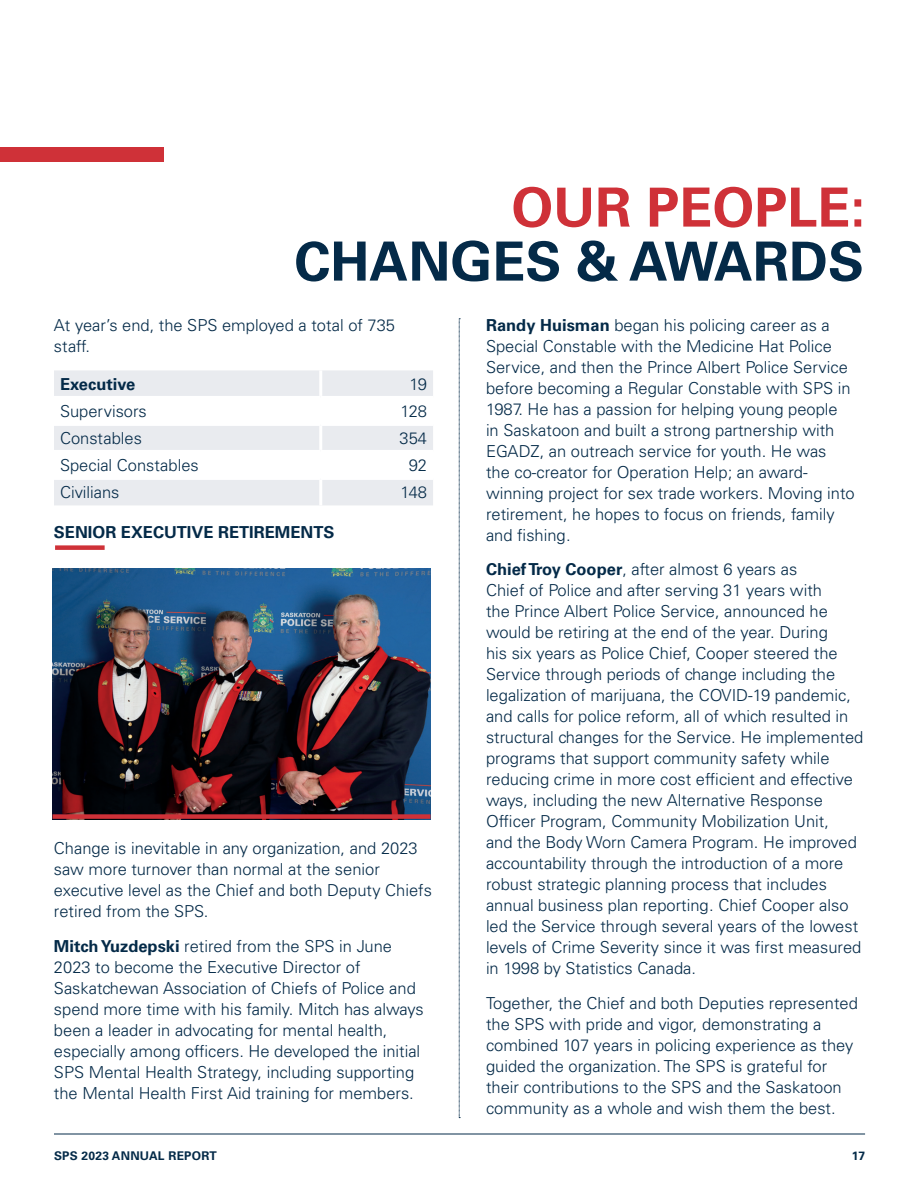
<style>
.page{position:relative;width:918px;height:1188px;background:#fff}
.page>*{position:absolute;margin:0;border:0;box-sizing:border-box;transform-origin:0 0}
.t1{font:700 54px "Univers LT Std";color:#042a48}
.t2{font:700 54px "Univers LT Std";color:#cf3138}
.t3{font:300 16.5px/21px "Univers LT Std";color:#042a48}
.t4{font:700 16.5px "Univers LT Std";color:#042a48}
.t5{font:700 12px "Univers LT Std";letter-spacing:.02em;color:#042a48}
.s1{font-weight:700}
</style>
<div class="page">
<hr style="left:54px;top:1134px;width:811px;height:1px;background:#042a48">
<div style="left:0;top:147px;width:164px;height:14px;background:#cf3138"></div>
<svg style="left:54px;top:370px;width:379px;height:135px;fill:#e9ebef"></svg>
<hr style="left:319px;top:370px;width:3px;height:26px;background:#fff">
<hr style="left:54px;top:396px;width:267px;height:3px;background:#fff">
<hr style="left:321px;top:396px;width:112px;height:3px;background:#fff">
<hr style="left:319px;top:399px;width:3px;height:24px;background:#fff">
<hr style="left:54px;top:423px;width:267px;height:3px;background:#fff">
<hr style="left:321px;top:423px;width:112px;height:3px;background:#fff">
<hr style="left:319px;top:426px;width:3px;height:24px;background:#fff">
<hr style="left:54px;top:450px;width:267px;height:3px;background:#fff">
<hr style="left:321px;top:450px;width:112px;height:3px;background:#fff">
<hr style="left:319px;top:453px;width:3px;height:24px;background:#fff">
<hr style="left:54px;top:477px;width:267px;height:3px;background:#fff">
<hr style="left:321px;top:477px;width:112px;height:3px;background:#fff">
<hr style="left:319px;top:480px;width:3px;height:25px;background:#fff">
<img style="left:52px;top:568px;width:378px;height:246px">
<div style="left:55px;top:545px;width:50px;height:5px;background:#cf3138"></div>
<svg style="left:459px;top:319px;width:1px;height:799px"></svg>
<div style="left:52px;top:814px;width:378px;height:5px;background:#cf3138"></div>
<h1 class="t2" style="left:511px;top:176px;width:356px">OUR PEOPLE:</h1>
<h1 class="t1" style="left:294px;top:230px;width:571px">CHANGES &amp; AWARDS</h1>
<p class="t3" style="left:54px;top:314px;width:343px">At year’s end, the SPS employed a total of 735 staff.</p>
<p class="t4" style="left:60px;top:374px;width:77px">Executive</p>
<p class="t3" style="left:410px;top:374px;width:19px">19</p>
<p class="t3" style="left:60px;top:401px;width:88px">Supervisors</p>
<p class="t3" style="left:400px;top:401px;width:28px">128</p>
<p class="t3" style="left:60px;top:428px;width:83px">Constables</p>
<p class="t3" style="left:400px;top:428px;width:29px">354</p>
<p class="t3" style="left:60px;top:455px;width:140px">Special Constables</p>
<p class="t3" style="left:409px;top:455px;width:20px">92</p>
<p class="t3" style="left:60px;top:482px;width:61px">Civilians</p>
<p class="t3" style="left:400px;top:482px;width:28px">148</p>
<p class="t4" style="left:54px;top:523px;width:282px">SENIOR EXECUTIVE RETIREMENTS</p>
<p class="t3" style="left:54px;top:838px;width:380px">Change is inevitable in any organization, and 2023 saw more turnover than normal at the senior executive level as the Chief and both Deputy Chiefs retired from the SPS.</p>
<p class="t3" style="left:54px;top:935px;width:371px"><span class="s1">Mitch Yuzdepski</span> retired from the SPS in June 2023 to become the Executive Director of Saskatchewan Association of Chiefs of Police and spend more time with his family. Mitch has always been a leader in advocating for mental health, especially among officers. He developed the initial SPS Mental Health Strategy, including supporting the Mental Health First Aid training for members.</p>
<p class="t3" style="left:486px;top:314px;width:370px"><span class="s1">Randy Huisman</span> began his policing career as a Special Constable with the Medicine Hat Police Service, and then the Prince Albert Police Service before becoming a Regular Constable with SPS in 1987. He has a passion for helping young people in Saskatoon and built a strong partnership with EGADZ, an outreach service for youth. He was<br>the co-creator for Operation Help; an award&shy;winning project for sex trade workers. Moving into retirement, he hopes to focus on friends, family and fishing.</p>
<p class="t3" style="left:486px;top:559px;width:379px"><span class="s1">Chief Troy Cooper</span>, after almost 6 years as<br>Chief of Police and after serving 31 years with<br>the Prince Albert Police Service, announced he would be retiring at the end of the year. During<br>his six years as Police Chief, Cooper steered the Service through periods of change including the legalization of marijuana, the COVID-19 pandemic, and calls for police reform, all of which resulted in structural changes for the Service. He implemented programs that support community safety while reducing crime in more cost efficient and effective ways, including the new Alternative Response Officer Program, Community Mobilization Unit,<br>and the Body Worn Camera Program. He improved accountability through the introduction of a more robust strategic planning process that includes annual business plan reporting. Chief Cooper also led the Service through several years of the lowest levels of Crime Severity since it was first measured in 1998 by Statistics Canada.</p>
<p class="t3" style="left:486px;top:992px;width:373px">Together, the Chief and both Deputies represented the SPS with pride and vigor, demonstrating a combined 107 years in policing experience as they guided the organization. The SPS is grateful for their contributions to the SPS and the Saskatoon community as a whole and wish them the best.</p>
<p class="t5" style="left:54px;top:1149px;width:164px">SPS 2023 ANNUAL REPORT</p>
<p class="t5" style="left:852px;top:1149px;width:15px">17</p>
</div>
